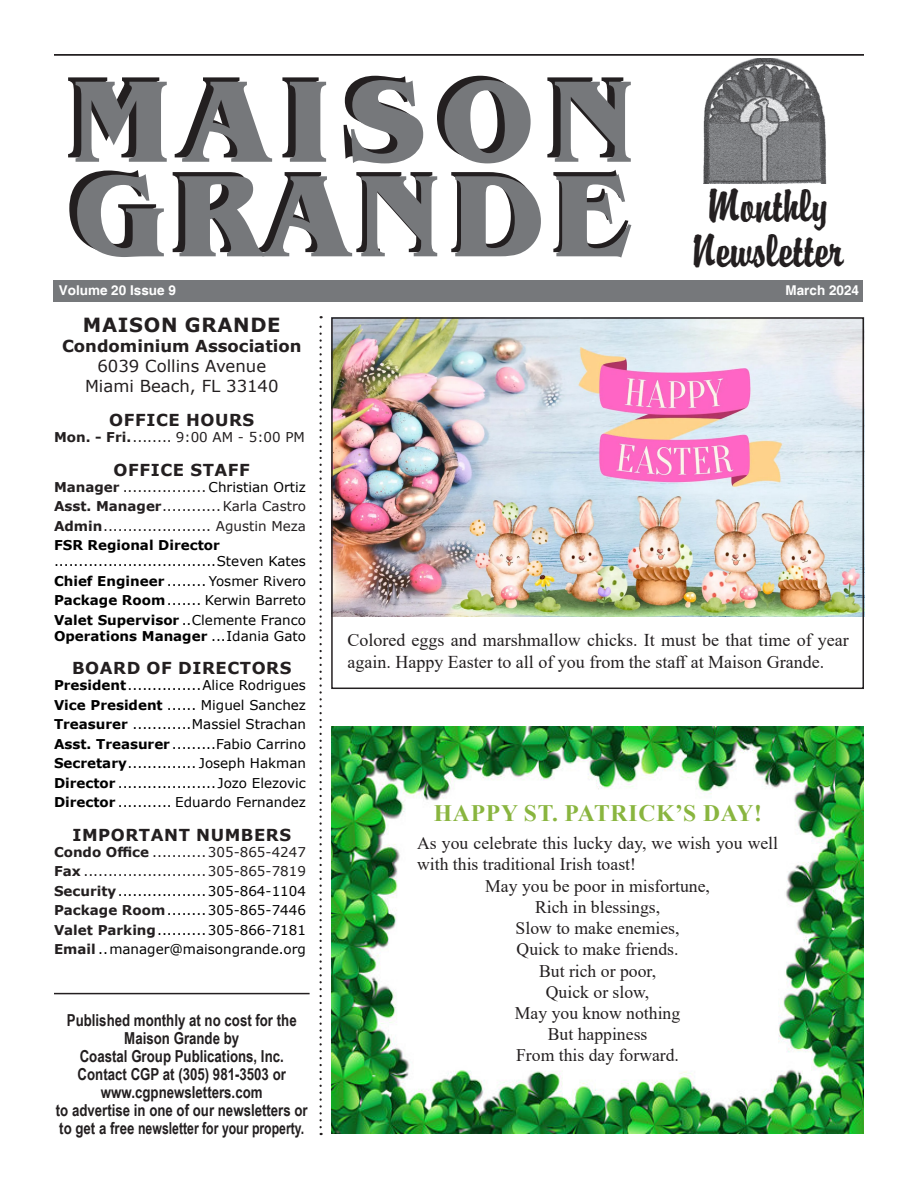
<style>
.page{position:relative;width:918px;height:1188px;background:#fff}
.page>*{position:absolute;margin:0;border:0;box-sizing:border-box;transform-origin:0 0}
.t1{font:700 120px "Benguiat IT Cby BT";letter-spacing:.1em;color:#231f20}
.t2{font:49.5px/45px "Brody D";color:#231f20;text-align:center}
.t3{font:700 23.55px "Times New Roman";letter-spacing:.035em;color:#89b53f}
.t4{font:700 19.5px "Verdana";letter-spacing:.035em;color:#231f20}
.body{font:18px/21.6px "Times New Roman";color:#231f20}
.t5{font:17.7px/21.1px "Times New Roman";color:#231f20}
.t6{font:700 16.5px/18px "Arial Narrow";color:#231f20;text-align:center}
.t7{font:700 16.5px "Verdana";letter-spacing:.035em;color:#231f20}
.t8{font:16.5px "Verdana";color:#231f20}
.t9{font:700 16.5px "Verdana";color:#231f20}
.t10{font:13.5px/16.2px "Verdana";color:#000}
.t11{font:13.5px "Verdana";color:#231f20}
.t12{font:700 13.5px "Verdana";color:#000}
.t13{font:700 13.5px "Helvetica";color:#fff}
.s1{font-weight:700}
.s2{color:#000}
.s3{font-weight:400}
.s4{font-weight:700;color:#231f20}
</style>
<div class="page">
<svg style="left:320px;top:316px;width:2px;height:811px"></svg>
<div style="left:53px;top:280px;width:810px;height:22px;background:#76787b"></div>
<img style="left:703px;top:59px;width:123px;height:124px">
<hr style="left:54px;top:54px;width:810px;height:2px;background:#231f20">
<hr style="left:54px;top:993px;width:256px;height:1px;background:#231f20">
<img style="left:331px;top:727px;width:533px;height:407px">
<img style="left:334px;top:320px;width:527px;height:297px">
<div style="left:331px;top:317px;width:533px;height:372px;border:2px solid #231f20"></div>
<p class="t1" style="left:63px;top:42px;width:568px">MAISON</p>
<p class="t1" style="left:66px;top:137px;width:566px">GRANDE</p>
<p class="t13" style="left:59px;top:282px;width:119px">Volume 20 Issue 9</p>
<p class="t2" style="left:691px;top:184px;width:154px">Monthly<br>Newsletter</p>
<p class="t13" style="left:786px;top:282px;width:75px">March 2024</p>
<p class="t4" style="left:83px;top:311px;width:199px">MAISON GRANDE</p>
<p class="t9" style="left:62px;top:334px;width:241px">Condominium Association</p>
<p class="t8" style="left:97px;top:354px;width:170px">6039 Collins Avenue</p>
<p class="t8" style="left:85px;top:374px;width:195px">Miami Beach, FL 33140</p>
<p class="t7" style="left:109px;top:408px;width:146px">OFFICE HOURS</p>
<p class="t11" style="left:54px;top:428px;width:253px"><span class="s1">Mon. - Fri.</span>........ 9:00 AM - 5:00 PM</p>
<p class="t7" style="left:114px;top:458px;width:138px">OFFICE STAFF</p>
<p class="t11" style="left:54px;top:478px;width:253px"><span class="s1">Manager</span> ................. <span class="s2">Christian Ortiz</span></p>
<p class="t11" style="left:54px;top:497px;width:254px"><span class="s1">Asst. Manager</span>............Karla Castro</p>
<p class="t11" style="left:54px;top:516px;width:254px"><span class="s1">Admin</span>...................... Agustin Meza</p>
<p class="t10" style="left:54px;top:537px;width:254px"><span class="s1">FSR Regional Director </span>.................................Steven Kates</p>
<p class="t10" style="left:54px;top:573px;width:254px"><span class="s1">Chief Engineer</span> ........ Yosmer Rivero</p>
<p class="t10" style="left:54px;top:592px;width:254px"><span class="s1">Package Room</span>....... Kerwin Barreto</p>
<p class="t10" style="left:54px;top:611px;width:254px"><span class="s1">Valet Supervisor</span> ..Clemente Franco</p>
<p class="t12" style="left:54px;top:626px;width:254px">Operations Manager <span class="s3">...Idania Gato</span></p>
<p class="t7" style="left:72px;top:657px;width:221px">BOARD OF DIRECTORS</p>
<p class="t10" style="left:54px;top:677px;width:254px"><span class="s1">President</span>...............Alice Rodrigues</p>
<p class="t10" style="left:54px;top:697px;width:254px"><span class="s1">Vice President</span> ...... Miguel Sanchez</p>
<p class="t10" style="left:54px;top:716px;width:254px"><span class="s1">Treasurer</span> ............Massiel Strachan</p>
<p class="t10" style="left:54px;top:736px;width:254px"><span class="s1">Asst. Treasurer</span> .........Fabio Carrino</p>
<p class="t10" style="left:54px;top:755px;width:254px"><span class="s1">Secretary</span>.............. Joseph Hakman</p>
<p class="t10" style="left:54px;top:775px;width:253px"><span class="s1">Director</span> ....................Jozo Elezovic</p>
<p class="t10" style="left:54px;top:794px;width:254px"><span class="s1">Director</span> ........... Eduardo Fernandez</p>
<p class="t7" style="left:72px;top:823px;width:220px">IMPORTANT NUMBERS</p>
<p class="t11" style="left:54px;top:843px;width:254px"><span class="s1">Condo Office</span> ...........305-865-4247</p>
<p class="t11" style="left:54px;top:862px;width:254px"><span class="s1">Fax</span> .........................305-865-7819</p>
<p class="t10" style="left:54px;top:883px;width:254px"><span class="s4">Security</span>..................305-864-1104</p>
<p class="t10" style="left:54px;top:902px;width:254px"><span class="s4">Package Room</span>........305-865-7446</p>
<p class="t10" style="left:54px;top:921px;width:254px"><span class="s4">Valet Parking</span>..........305-866-7181</p>
<p class="t10" style="left:54px;top:941px;width:254px"><span class="s4">Email</span> ..manager@maisongrande.org</p>
<p class="t6" style="left:67px;top:1010px;width:231px">Published monthly at no cost for the<br>Maison Grande by</p>
<p class="t6" style="left:80px;top:1046px;width:206px">Coastal Group Publications, Inc.</p>
<p class="t6" style="left:78px;top:1064px;width:210px">Contact CGP at (305) 981-3503 or www.cgpnewsletters.com</p>
<p class="t6" style="left:56px;top:1100px;width:253px;text-align:left">to advertise in one of our newsletters or to get a free newsletter for your property.</p>
<p class="body" style="left:347px;top:629px;width:503px">Colored eggs and marshmallow chicks. It must be that time of year again. Happy Easter to all of you from the staff at Maison Grande.</p>
<p class="t3" style="left:434px;top:797px;width:330px">HAPPY ST. PATRICK’S DAY!</p>
<p class="t5" style="left:417px;top:832px;width:363px">As you celebrate this lucky day, we wish you well with this traditional Irish toast!</p>
<p class="t5" style="left:485px;top:875px;width:226px">May you be poor in misfortune,</p>
<p class="t5" style="left:535px;top:896px;width:127px">Rich in blessings,</p>
<p class="t5" style="left:516px;top:917px;width:165px">Slow to make enemies,</p>
<p class="t5" style="left:517px;top:938px;width:163px">Quick to make friends.</p>
<p class="t5" style="left:539px;top:959px;width:119px">But rich or poor,</p>
<p class="t5" style="left:546px;top:981px;width:105px">Quick or slow,</p>
<p class="t5" style="left:515px;top:1002px;width:167px">May you know nothing</p>
<p class="t5" style="left:548px;top:1023px;width:101px">But happiness</p>
<p class="t5" style="left:516px;top:1044px;width:164px">From this day forward.</p>
</div>
